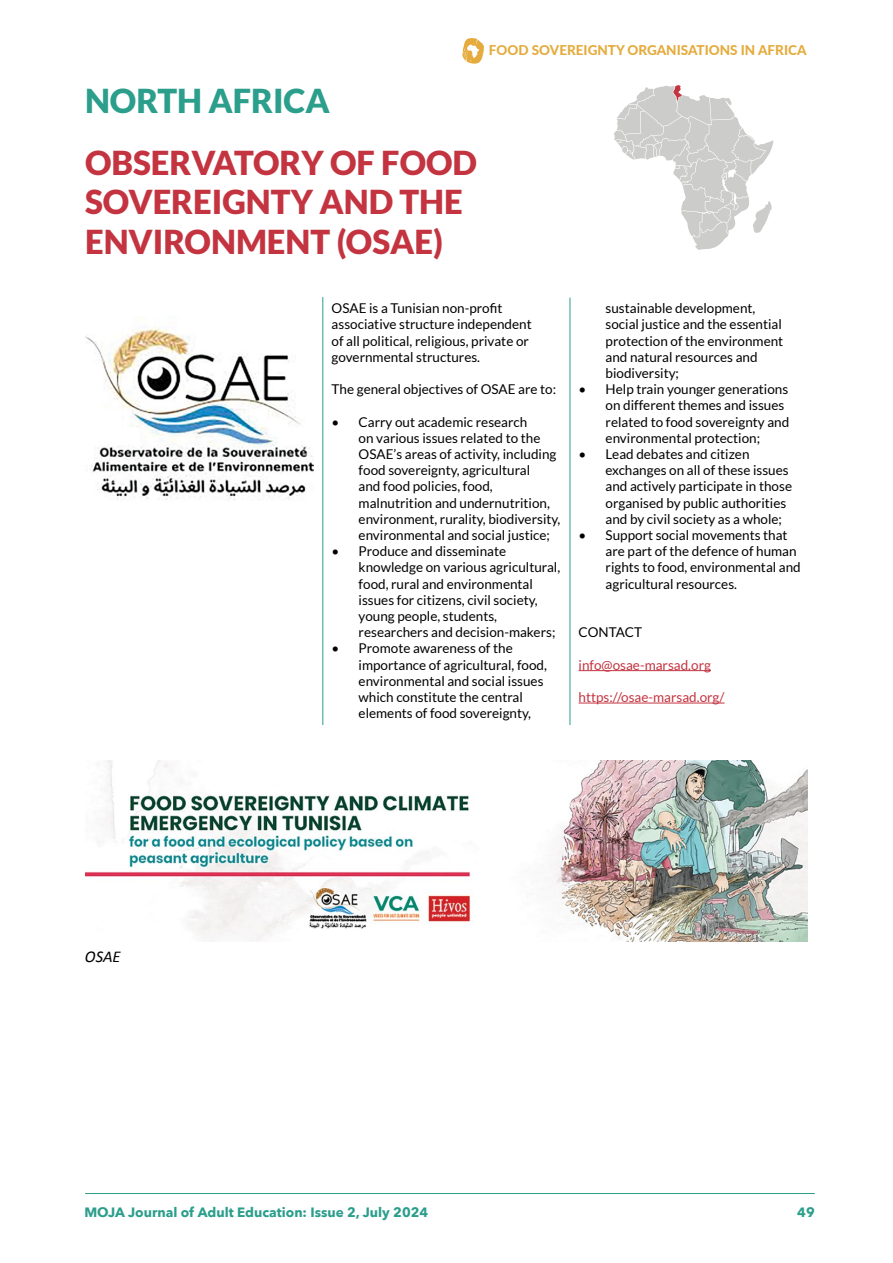
<style>
.page{position:relative;width:893px;height:1263px;background:#fff}
.page>*{position:absolute;margin:0;border:0;box-sizing:border-box;transform-origin:0 0}
.t1{font:900 33px/39.6px "Lato";color:#c33440}
.t2{font:900 33px "Lato";color:#2c9e8c}
.t3{font:italic 16.5px "Calibri";color:#000}
.t4{font:13.5px/16.2px "Lato";color:#000}
.t5{font:700 13.5px "Avenir Next LT Pro";color:#2c9e8c}
.t6{font:13.5px "Lato";color:#c33440}
.t7{font:800 13.5px "Lato";color:#e5ab3c}
</style>
<div class="page">
<hr style="left:85px;top:1193px;width:730px;height:1px;background:#2c9e8c">
<hr style="left:323px;top:297px;width:1px;height:428px;background:#2c9e8c">
<hr style="left:570px;top:298px;width:1px;height:427px;background:#2c9e8c">
<hr style="left:579px;top:670px;width:132px;height:1px;background:#c33440">
<hr style="left:579px;top:703px;width:146px;height:1px;background:#c33440">
<svg style="left:614px;top:85px;width:159px;height:165px"></svg>
<img style="left:85px;top:328px;width:229px;height:172px">
<img style="left:85px;top:760px;width:723px;height:181px">
<svg style="left:462px;top:38px;width:22px;height:26px"></svg>
<h1 class="t2" style="left:85px;top:82px;width:246px">NORTH AFRICA</h1>
<h1 class="t1" style="left:85px;top:142px;width:393px">OBSERVATORY OF FOOD<br>SOVEREIGNTY AND THE<br>ENVIRONMENT (OSAE)</h1>
<p class="t7" style="left:489px;top:40px;width:319px">FOOD SOVEREIGNTY ORGANISATIONS IN AFRICA</p>
<p class="t3" style="left:85px;top:945px;width:37px">OSAE</p>
<p class="t4" style="left:332px;top:300px;width:202px">OSAE is a Tunisian non-profit associative structure independent of all political, religious, private or governmental structures.</p>
<p class="t4" style="left:332px;top:381px;width:226px">The general objectives of OSAE are to:</p>
<p class="t4" style="left:359px;top:414px;width:203px;text-indent:-27px">• Carry out academic research<br>on various issues related to the OSAE’s areas of activity, including food sovereignty, agricultural<br>and food policies, food, malnutrition and undernutrition, environment, rurality, biodiversity, environmental and social justice;</p>
<p class="t4" style="left:359px;top:543px;width:203px;text-indent:-27px">• Produce and disseminate knowledge on various agricultural, food, rural and environmental issues for citizens, civil society, young people, students, researchers and decision-makers;</p>
<p class="t4" style="left:359px;top:640px;width:190px;text-indent:-27px">• Promote awareness of the importance of agricultural, food, environmental and social issues which constitute the central elements of food sovereignty,</p>
<p class="t4" style="left:606px;top:300px;width:179px">sustainable development, social justice and the essential protection of the environment and natural resources and biodiversity;</p>
<p class="t4" style="left:606px;top:381px;width:185px;text-indent:-27px">• Help train younger generations on different themes and issues related to food sovereignty and environmental protection;</p>
<p class="t4" style="left:606px;top:446px;width:188px;text-indent:-27px">• Lead debates and citizen exchanges on all of these issues and actively participate in those organised by public authorities and by civil society as a whole;</p>
<p class="t4" style="left:606px;top:527px;width:197px;text-indent:-27px">• Support social movements that are part of the defence of human rights to food, environmental and agricultural resources.</p>
<p class="t4" style="left:579px;top:624px;width:65px">CONTACT</p>
<p class="t6" style="left:579px;top:657px;width:134px">info@osae-marsad.org</p>
<p class="t6" style="left:579px;top:690px;width:147px">https://osae-marsad.org/</p>
<p class="t5" style="left:84px;top:1204px;width:345px">MOJA Journal of Adult Education: Issue 2, July 2024</p>
<p class="t5" style="left:797px;top:1204px;width:19px">49</p>
</div>
